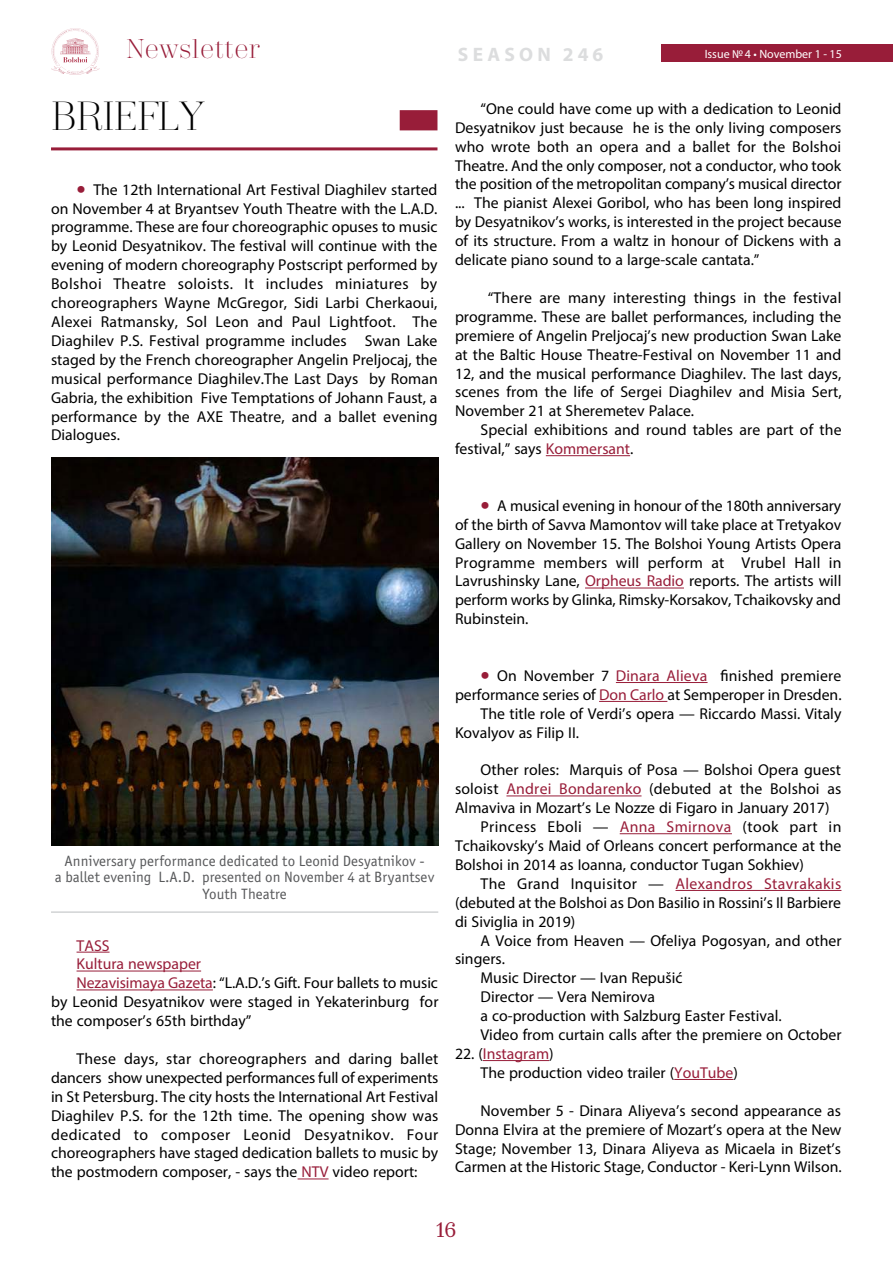
<style>
.page{position:relative;width:893px;height:1263px;background:#fff}
.page>*{position:absolute;margin:0;border:0;box-sizing:border-box;transform-origin:0 0}
.t1{font:300 40.5px "Trivia Serif";letter-spacing:-.02em;color:#000}
.t2{font:300 27px "Trivia Serif";color:#981d39}
.t3{font:21px "Trivia Serif 10 Demo";color:#981d39}
.t4{font:700 19.5px "Myriad Pro";letter-spacing:.22em;color:#dcddde}
.t5{font:15.75px/18.9px "Myriad Pro";color:#000;text-align:justify}
.t6{font:15.75px "Myriad Pro";letter-spacing:.025em;color:#981d39}
.t7{font:15.75px "Myriad Pro";letter-spacing:.025em;color:#000}
.t8{font:15.75px "Myriad Pro";color:#981d39}
.t9{font:15px/16.5px "Officina Sans Book ITC";color:#58595b;text-align:center}
.t10{font:12px "Myriad Pro";color:#fff}
.s1{font-size:33px;color:#981d39}
.s2{color:#981d39}
.s3{color:#000}
</style>
<div class="page">
<div style="left:661px;top:45px;width:232px;height:17px;background:#981d39"></div>
<svg style="left:51px;top:28px;width:49px;height:47px"></svg>
<div style="left:400px;top:110px;width:37px;height:20px;background:#981d39"></div>
<hr style="left:51px;top:147px;width:386px;height:3px;background:#981d39">
<img style="left:51px;top:458px;width:387px;height:388px">
<hr style="left:51px;top:911px;width:387px;height:2px;background:#d1d3d4">
<hr style="left:77px;top:952px;width:33px;height:1px;background:#981d39">
<hr style="left:77px;top:971px;width:124px;height:1px;background:#981d39">
<hr style="left:77px;top:989px;width:136px;height:1px;background:#981d39">
<hr style="left:298px;top:1178px;width:31px;height:1px;background:#981d39">
<hr style="left:546px;top:455px;width:84px;height:1px;background:#981d39">
<hr style="left:585px;top:588px;width:99px;height:1px;background:#981d39">
<hr style="left:616px;top:682px;width:92px;height:1px;background:#981d39">
<hr style="left:599px;top:701px;width:68px;height:1px;background:#981d39">
<hr style="left:506px;top:795px;width:135px;height:1px;background:#981d39">
<hr style="left:620px;top:833px;width:112px;height:1px;background:#981d39">
<hr style="left:675px;top:890px;width:166px;height:1px;background:#981d39">
<hr style="left:483px;top:1060px;width:66px;height:1px;background:#981d39">
<hr style="left:674px;top:1079px;width:59px;height:1px;background:#981d39">
<h2 class="t2" style="left:126px;top:35px;width:135px">Newsletter</h2>
<p class="t10" style="left:705px;top:46px;width:139px">Issue №4 • November 1 - 15</p>
<p class="t4" style="left:458px;top:41px;width:147px">SEASON 246</p>
<h1 class="t1" style="left:51px;top:95px;width:156px">BRIEFLY</h1>
<p class="t5" style="left:51px;top:180px;width:388px;text-indent:26px"><span class="s1">•</span> The 12th International Art Festival Diaghilev started on November 4 at Bryantsev Youth Theatre with the L.A.D. programme. These are four choreographic opuses to music by Leonid Desyatnikov. The festival will continue with the evening of modern choreography Postscript performed by Bolshoi Theatre soloists. It includes miniatures by choreographers Wayne McGregor, Sidi Larbi Cherkaoui, Alexei Ratmansky, Sol Leon and Paul Lightfoot. The Diaghilev P.S. Festival programme includes Swan Lake staged by the French choreographer Angelin Preljocaj, the musical performance Diaghilev.The Last Days by Roman Gabria, the exhibition Five Temptations of Johann Faust, a performance by the AXE Theatre, and a ballet evening Dialogues.</p>
<p class="t5" style="left:455px;top:99px;width:388px;text-indent:26px">“One could have come up with a dedication to Leonid Desyatnikov just because he is the only living composers who wrote both an opera and a ballet for the Bolshoi Theatre. And the only composer, not a conductor, who took the position of the metropolitan company’s musical director ... The pianist Alexei Goribol, who has been long inspired by Desyatnikov’s works, is interested in the project because of its structure. From a waltz in honour of Dickens with a delicate piano sound to a large-scale cantata.”</p>
<p class="t5" style="left:455px;top:288px;width:388px;text-indent:33px">“There are many interesting things in the festival programme. These are ballet performances, including the premiere of Angelin Preljocaj’s new production Swan Lake at the Baltic House Theatre-Festival on November 11 and 12, and the musical performance Diaghilev. The last days, scenes from the life of Sergei Diaghilev and Misia Sert, November 21 at Sheremetev Palace.</p>
<p class="t5" style="left:455px;top:420px;width:388px;text-indent:26px">Special exhibitions and round tables are part of the festival,” says <span class="s2">Kommersant</span>.</p>
<p class="t5" style="left:455px;top:496px;width:388px;text-indent:26px"><span class="s1">•</span> A musical evening in honour of the 180th anniversary of the birth of Savva Mamontov will take place at Tretyakov Gallery on November 15. The Bolshoi Young Artists Opera Programme members will perform at Vrubel Hall in Lavrushinsky Lane, <span class="s2">Orpheus Radio</span> reports. The artists will perform works by Glinka, Rimsky-Korsakov, Tchaikovsky and Rubinstein.</p>
<p class="t9" style="left:55px;top:852px;width:381px">Anniversary performance dedicated to Leonid Desyatnikov -<br>a ballet evening L.A.D. presented on November 4 at Bryantsev<br>Youth Theatre</p>
<p class="t6" style="left:77px;top:935px;width:34px">TASS</p>
<p class="t8" style="left:77px;top:954px;width:126px">Kultura newspaper</p>
<p class="t5" style="left:77px;top:973px;width:363px"><span class="s2">Nezavisimaya Gazeta</span>: “L.A.D.’s Gift. Four ballets to music</p>
<p class="t5" style="left:51px;top:992px;width:389px">by Leonid Desyatnikov were staged in Yekaterinburg for</p>
<p class="t5" style="left:51px;top:1011px;width:202px">the composer’s 65th birthday”</p>
<p class="t5" style="left:51px;top:1049px;width:389px;text-indent:26px">These days, star choreographers and daring ballet dancers show unexpected performances full of experiments in St Petersburg. The city hosts the International Art Festival Diaghilev P.S. for the 12th time. The opening show was dedicated to composer Leonid Desyatnikov. Four choreographers have staged dedication ballets to music by the postmodern composer, - says the <span class="s2">NTV</span> video report:</p>
<p class="t5" style="left:480px;top:666px;width:362px"><span class="s1">•</span> On November 7 <span class="s2">Dinara Alieva</span> finished premiere</p>
<p class="t5" style="left:455px;top:685px;width:388px">performance series of <span class="s2">Don Carlo</span> at Semperoper in Dresden.</p>
<p class="t5" style="left:480px;top:704px;width:362px">The title role of Verdi’s opera — Riccardo Massi. Vitaly</p>
<p class="t5" style="left:455px;top:723px;width:126px">Kovalyov as Filip II.</p>
<p class="t5" style="left:480px;top:760px;width:362px">Other roles: Marquis of Posa — Bolshoi Opera guest</p>
<p class="t5" style="left:455px;top:779px;width:388px">soloist <span class="s2">Andrei Bondarenko</span> (debuted at the Bolshoi as</p>
<p class="t5" style="left:455px;top:798px;width:376px">Almaviva in Mozart’s Le Nozze di Figaro in January 2017)</p>
<p class="t7" style="left:480px;top:817px;width:362px">Princess Eboli — <span class="s2">Anna Smirnova</span> (took part in</p>
<p class="t5" style="left:455px;top:836px;width:388px">Tchaikovsky’s Maid of Orleans concert performance at the</p>
<p class="t5" style="left:455px;top:855px;width:351px">Bolshoi in 2014 as Ioanna, conductor Tugan Sokhiev)</p>
<p class="t6" style="left:480px;top:874px;width:362px"><span class="s3">The Grand Inquisitor —</span> Alexandros Stavrakakis</p>
<p class="t5" style="left:455px;top:893px;width:388px">(debuted at the Bolshoi as Don Basilio in Rossini’s Il Barbiere</p>
<p class="t5" style="left:455px;top:912px;width:122px">di Siviglia in 2019)</p>
<p class="t5" style="left:480px;top:930px;width:363px">A Voice from Heaven — Ofeliya Pogosyan, and other</p>
<p class="t5" style="left:455px;top:949px;width:52px">singers.</p>
<p class="t5" style="left:480px;top:968px;width:204px">Music Director — Ivan Repušić</p>
<p class="t5" style="left:480px;top:987px;width:176px">Director — Vera Nemirova</p>
<p class="t5" style="left:480px;top:1006px;width:303px">a co-production with Salzburg Easter Festival.</p>
<p class="t5" style="left:480px;top:1025px;width:362px">Video from curtain calls after the premiere on October</p>
<p class="t5" style="left:480px;top:1044px;width:259px;text-indent:-26px">22. (<span class="s2">Instagram</span>)<br>The production video trailer (<span class="s2">YouTube</span>)</p>
<p class="t5" style="left:455px;top:1101px;width:388px;text-indent:26px">November 5 - Dinara Aliyeva’s second appearance as Donna Elvira at the premiere of Mozart’s opera at the New Stage; November 13, Dinara Aliyeva as Micaela in Bizet’s Carmen at the Historic Stage, Conductor - Keri-Lynn Wilson.</p>
<h3 class="t3" style="left:437px;top:1217px;width:21px">16</h3>
</div>
